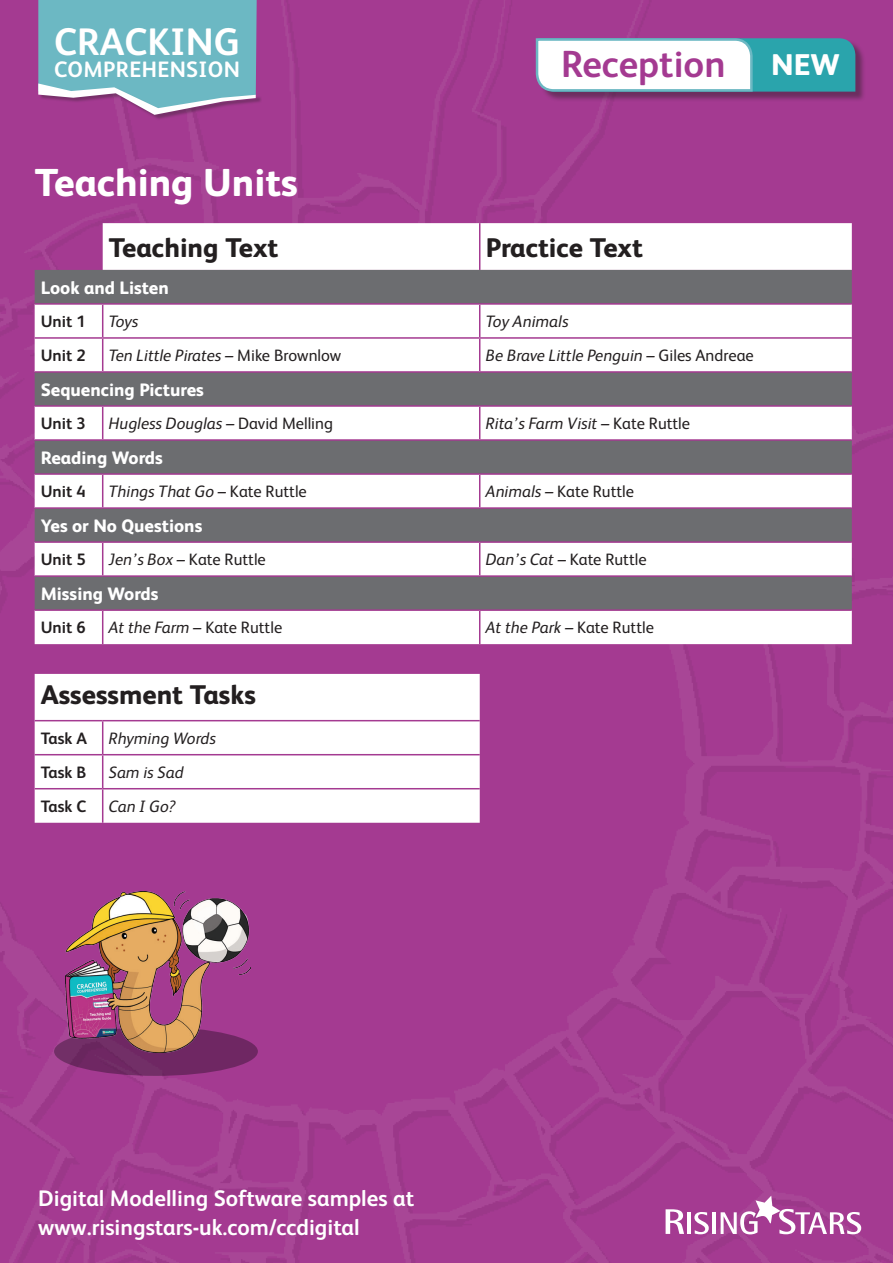
<style>
.page{position:relative;width:893px;height:1263px;background:#fff}
.page>*{position:absolute;margin:0;border:0;box-sizing:border-box;transform-origin:0 0}
.t1{font:800 39px "FS Albert";color:#fff}
.t2{font:700 38.4px "FS Albert";color:#fff}
.t3{font:700 37.8px "FS Albert";color:#a43a91}
.t4{font:800 27px "FS Albert";color:#231f20}
.t5{font:700 22.5px/28.5px "FS Albert";color:#fff}
.t6{font:700 22.35px "FS Albert";letter-spacing:.015em;color:#fff}
.t7{font:800 18px "FS Albert";color:#fff}
.t8{font:italic 16.5px "FS Albert";color:#231f20}
.t9{font:16.5px "FS Albert";color:#231f20}
.t10{font:700 16.5px "FS Albert";color:#231f20}
.s1{font-weight:800;font-size:30px;color:#fff}
.s2{font-style:normal}
.s3{font-style:italic}
</style>
<div class="page">
<img style="left:0;top:0;width:893px;height:1263px">
<div style="left:39px;top:84px;width:223px;height:37px;background:#231f20;opacity:.35"></div>
<svg style="left:38px;top:0;width:219px;height:115px;background:#79acbf"></svg>
<svg style="left:666px;top:1209px;width:18px;height:25px"></svg>
<hr style="left:687px;top:1212px;width:4px;height:22px;background:#fff">
<svg style="left:694px;top:1212px;width:15px;height:22px"></svg>
<hr style="left:712px;top:1212px;width:4px;height:22px;background:#fff">
<svg style="left:721px;top:1196px;width:140px;height:38px"></svg>
<svg style="left:35px;top:223px;width:817px;height:600px"></svg>
<svg style="left:35px;top:270px;width:817px;height:339px;fill:#6c6d70"></svg>
<svg style="left:35px;top:407px;width:68px;height:237px"></svg>
<hr style="left:479px;top:223px;width:1px;height:47px;background:#a43a91">
<hr style="left:35px;top:303px;width:68px;height:2px;background:#a43a91">
<hr style="left:35px;top:337px;width:68px;height:2px;background:#a43a91">
<hr style="left:102px;top:305px;width:1px;height:32px;background:#a43a91">
<hr style="left:102px;top:339px;width:1px;height:32px;background:#a43a91">
<hr style="left:103px;top:303px;width:377px;height:2px;background:#a43a91">
<hr style="left:103px;top:337px;width:377px;height:2px;background:#a43a91">
<hr style="left:479px;top:305px;width:1px;height:32px;background:#a43a91">
<hr style="left:479px;top:339px;width:1px;height:32px;background:#a43a91">
<hr style="left:480px;top:303px;width:372px;height:2px;background:#a43a91">
<hr style="left:480px;top:337px;width:372px;height:2px;background:#a43a91">
<hr style="left:35px;top:371px;width:68px;height:2px;background:#a43a91">
<hr style="left:103px;top:371px;width:377px;height:2px;background:#a43a91">
<hr style="left:480px;top:371px;width:372px;height:2px;background:#a43a91">
<hr style="left:35px;top:405px;width:68px;height:2px;background:#a43a91">
<hr style="left:102px;top:407px;width:1px;height:32px;background:#a43a91">
<hr style="left:103px;top:405px;width:377px;height:2px;background:#a43a91">
<hr style="left:479px;top:407px;width:1px;height:32px;background:#a43a91">
<hr style="left:480px;top:405px;width:372px;height:2px;background:#a43a91">
<hr style="left:35px;top:439px;width:68px;height:2px;background:#a43a91">
<hr style="left:103px;top:439px;width:377px;height:2px;background:#a43a91">
<hr style="left:480px;top:439px;width:372px;height:2px;background:#a43a91">
<hr style="left:35px;top:473px;width:68px;height:2px;background:#a43a91">
<hr style="left:102px;top:475px;width:1px;height:32px;background:#a43a91">
<hr style="left:103px;top:473px;width:377px;height:2px;background:#a43a91">
<hr style="left:479px;top:475px;width:1px;height:32px;background:#a43a91">
<hr style="left:480px;top:473px;width:372px;height:2px;background:#a43a91">
<hr style="left:35px;top:507px;width:68px;height:2px;background:#a43a91">
<hr style="left:103px;top:507px;width:377px;height:2px;background:#a43a91">
<hr style="left:480px;top:507px;width:372px;height:2px;background:#a43a91">
<hr style="left:35px;top:541px;width:68px;height:2px;background:#a43a91">
<hr style="left:102px;top:543px;width:1px;height:32px;background:#a43a91">
<hr style="left:103px;top:541px;width:377px;height:2px;background:#a43a91">
<hr style="left:479px;top:543px;width:1px;height:32px;background:#a43a91">
<hr style="left:480px;top:541px;width:372px;height:2px;background:#a43a91">
<hr style="left:35px;top:575px;width:68px;height:2px;background:#a43a91">
<hr style="left:103px;top:575px;width:377px;height:2px;background:#a43a91">
<hr style="left:480px;top:575px;width:372px;height:2px;background:#a43a91">
<hr style="left:35px;top:609px;width:68px;height:2px;background:#a43a91">
<hr style="left:102px;top:611px;width:1px;height:33px;background:#a43a91">
<hr style="left:103px;top:609px;width:377px;height:2px;background:#a43a91">
<hr style="left:479px;top:611px;width:1px;height:33px;background:#a43a91">
<hr style="left:480px;top:609px;width:372px;height:2px;background:#a43a91">
<hr style="left:35px;top:720px;width:68px;height:1px;background:#a43a91">
<hr style="left:102px;top:721px;width:1px;height:33px;background:#a43a91">
<hr style="left:103px;top:720px;width:377px;height:1px;background:#a43a91">
<hr style="left:35px;top:754px;width:68px;height:1px;background:#a43a91">
<hr style="left:102px;top:755px;width:1px;height:33px;background:#a43a91">
<hr style="left:103px;top:754px;width:377px;height:1px;background:#a43a91">
<hr style="left:35px;top:788px;width:68px;height:1px;background:#a43a91">
<hr style="left:102px;top:789px;width:1px;height:34px;background:#a43a91">
<hr style="left:103px;top:788px;width:377px;height:1px;background:#a43a91">
<div style="left:54px;top:1027px;width:204px;height:49px;background:#6f2763;border-radius:50%"></div>
<img style="left:65px;top:892px;width:185px;height:160px">
<div style="left:540px;top:40px;width:326px;height:62px;background:#231f20;opacity:.44"></div>
<svg style="left:534px;top:37px;width:321px;height:56px"></svg>
<h2 class="t2" style="left:54px;top:16px;width:187px">CRACKING</h2>
<h3 class="t6" style="left:54px;top:54px;width:187px">COMPREHENSION</h3>
<h3 class="t3" style="left:561px;top:38px;width:280px">Reception <span class="s1">NEW</span></h3>
<h1 class="t1" style="left:35px;top:154px;width:265px">Teaching Units</h1>
<h3 class="t4" style="left:109px;top:228px;width:171px">Teaching Text</h3>
<h3 class="t4" style="left:486px;top:228px;width:159px">Practice Text</h3>
<p class="t7" style="left:41px;top:275px;width:130px">Look and Listen</p>
<p class="t10" style="left:41px;top:310px;width:46px">Unit 1</p>
<p class="t8" style="left:109px;top:310px;width:31px">Toys</p>
<p class="t8" style="left:486px;top:310px;width:84px">Toy Animals</p>
<p class="t10" style="left:41px;top:344px;width:46px">Unit 2</p>
<p class="t8" style="left:109px;top:344px;width:234px">Ten Little Pirates – <span class="s2">Mike Brownlow</span></p>
<p class="t8" style="left:486px;top:344px;width:270px">Be Brave Little Penguin – <span class="s2">Giles Andreae</span></p>
<p class="t7" style="left:41px;top:377px;width:165px">Sequencing Pictures</p>
<p class="t10" style="left:41px;top:412px;width:46px">Unit 3</p>
<p class="t8" style="left:109px;top:412px;width:226px">Hugless Douglas – <span class="s2">David Melling</span></p>
<p class="t8" style="left:486px;top:412px;width:206px">Rita’s Farm Visit – <span class="s2">Kate Ruttle</span></p>
<p class="t7" style="left:41px;top:445px;width:124px">Reading Words</p>
<p class="t10" style="left:41px;top:480px;width:46px">Unit 4</p>
<p class="t8" style="left:109px;top:480px;width:200px">Things That Go – <span class="s2">Kate Ruttle</span></p>
<p class="t9" style="left:486px;top:481px;width:150px"><span class="s3">Animals –</span> Kate Ruttle</p>
<p class="t7" style="left:41px;top:513px;width:163px">Yes or No Questions</p>
<p class="t10" style="left:41px;top:549px;width:46px">Unit 5</p>
<p class="t9" style="left:109px;top:549px;width:159px"><span class="s3">Jen’s Box –</span> Kate Ruttle</p>
<p class="t9" style="left:486px;top:549px;width:162px"><span class="s3">Dan’s Cat –</span> Kate Ruttle</p>
<p class="t7" style="left:41px;top:581px;width:119px">Missing Words</p>
<p class="t10" style="left:41px;top:617px;width:46px">Unit 6</p>
<p class="t8" style="left:109px;top:616px;width:175px">At the Farm – <span class="s2">Kate Ruttle</span></p>
<p class="t8" style="left:486px;top:616px;width:170px">At the Park – <span class="s2">Kate Ruttle</span></p>
<h3 class="t4" style="left:41px;top:675px;width:217px">Assessment Tasks</h3>
<p class="t10" style="left:41px;top:727px;width:48px">Task A</p>
<p class="t8" style="left:109px;top:727px;width:109px">Rhyming Words</p>
<p class="t10" style="left:41px;top:761px;width:47px">Task B</p>
<p class="t8" style="left:109px;top:761px;width:76px">Sam is Sad</p>
<p class="t10" style="left:41px;top:795px;width:47px">Task C</p>
<p class="t8" style="left:109px;top:795px;width:68px">Can I Go?</p>
<h3 class="t5" style="left:38px;top:1183px;width:377px">Digital Modelling Software samples at www.risingstars-uk.com/ccdigital</h3>
</div>
